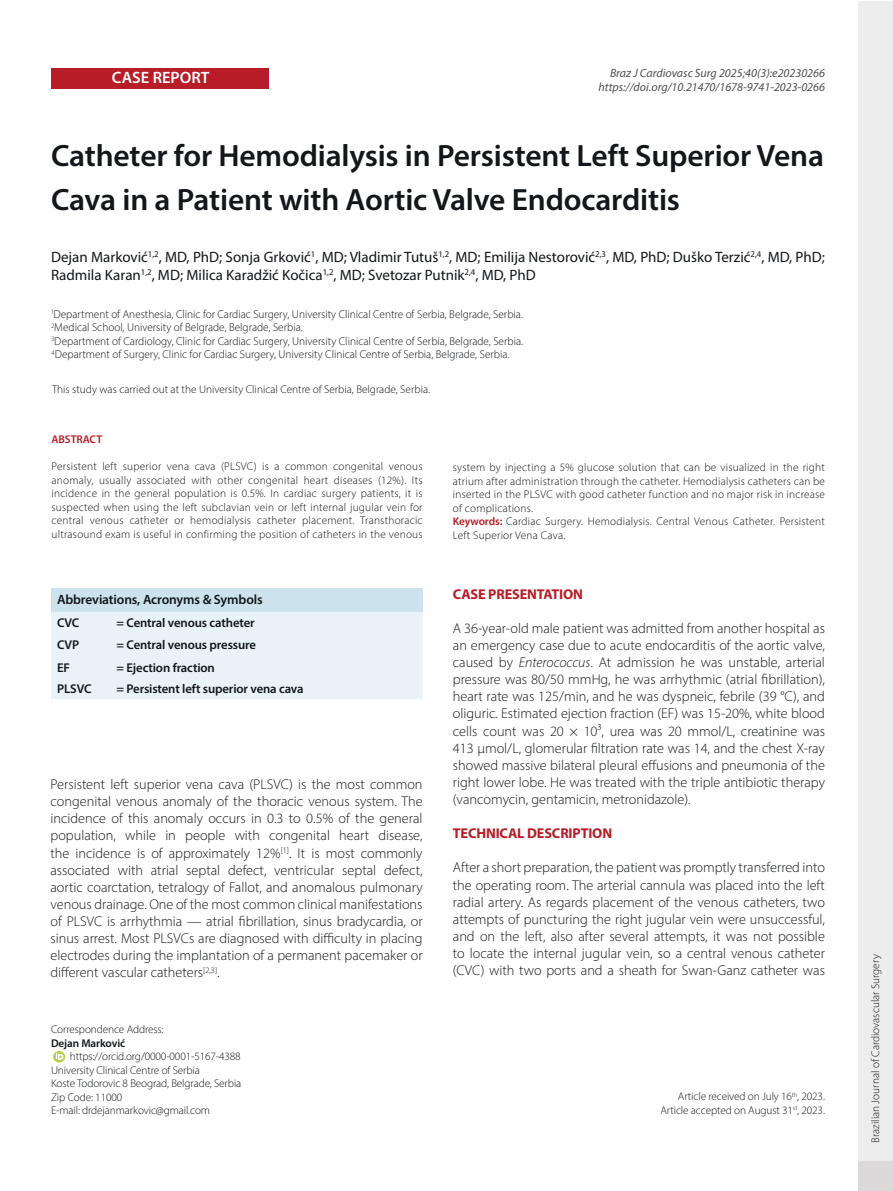
<style>
.page{position:relative;width:893px;height:1191px;background:#fff}
.page>*{position:absolute;margin:0;border:0;box-sizing:border-box;transform-origin:0 0}
.Texto__s{font:600 30.9px/43.5px "Myriad Pro";letter-spacing:-.005em;color:#13161a}
.t1{font:600 16.5px "Myriad Pro";color:#fff}
.Texto__s-2{font:15px/18px "Myriad Pro";color:#13161a}
.Texto__s-3{font:300 14.25px/17.1px "Myriad Pro";color:#13161a;text-align:justify}
.Abstract{font:700 14.25px "Myriad Pro";letter-spacing:-.01em;color:#b81c26}
.t2{font:600 13.5px "Myriad Pro";letter-spacing:-.01em;color:#13161a}
.t3{font:600 12.75px "Myriad Pro";letter-spacing:-.01em;color:#13161a}
.t4{font:italic 12px "Myriad Pro";color:#4e4f4f}
.abstract2{font:300 11.55px "Myriad Pro";color:#13161a}
.Abstract-2{font:300 11.25px/13.5px "Myriad Pro";color:#13161a;text-align:justify}
.Abstract-3{font:300 11.25px/13.5px "Myriad Pro";letter-spacing:.02em;color:#13161a}
.abstract2-2{font:300 11.25px "Myriad Pro";color:#13161a}
.t5{font:600 11.25px "Myriad Pro";letter-spacing:-.01em;color:#13161a}
.Abstract-4{font:600 11.25px "Myriad Pro";letter-spacing:-.01em;color:#b81c26}
.s1{font-weight:600;color:#b81c26}
.s2{font-style:italic}
</style>
<div class="page">
<div style="left:858px;top:1px;width:35px;height:1189px;background:#ededed"></div>
<div style="left:858px;top:1161px;width:35px;height:30px;background:#dbd9da"></div>
<div style="left:51px;top:68px;width:217px;height:20px;background:#b81c26"></div>
<svg style="left:53px;top:1051px;width:12px;height:11px"></svg>
<svg style="left:56px;top:1053px;width:7px;height:6px"></svg>
<div style="left:51px;top:588px;width:372px;height:24px;background:#cce3ed"></div>
<div style="left:51px;top:612px;width:372px;height:87px;background:#e9f3f7"></div>
<p class="t1" style="left:112px;top:67px;width:99px">CASE REPORT</p>
<p class="t4" style="left:610px;top:66px;width:216px">Braz J Cardiovasc Surg 2025;40(3):e20230266</p>
<p class="t4" style="left:599px;top:80px;width:228px">https://doi.org/10.21470/1678-9741-2023-0266</p>
<p class="Texto__s" style="left:51px;top:134px;width:774px">Catheter for Hemodialysis in Persistent Left Superior Vena<br>Cava in a Patient with Aortic Valve Endocarditis</p>
<p class="Texto__s-2" style="left:51px;top:248px;width:775px">Dejan Marković<sup>1,2</sup>, MD, PhD; Sonja Grković<sup>1</sup>, MD; Vladimir Tutuš<sup>1,2</sup>, MD; Emilija Nestorović<sup>2,3</sup>, MD, PhD; Duško Terzić<sup>2,4</sup>, MD, PhD;<br>Radmila Karan<sup>1,2</sup>, MD; Milica Karadžić Kočica<sup>1,2</sup>, MD; Svetozar Putnik<sup>2,4</sup>, MD, PhD</p>
<p class="abstract2" style="left:52px;top:307px;width:473px"><sup>1</sup>Department of Anesthesia, Clinic for Cardiac Surgery, University Clinical Centre of Serbia, Belgrade, Serbia.</p>
<p class="abstract2" style="left:52px;top:320px;width:253px"><sup>2</sup>Medical School, University of Belgrade, Belgrade, Serbia.</p>
<p class="abstract2" style="left:52px;top:334px;width:473px"><sup>3</sup>Department of Cardiology, Clinic for Cardiac Surgery, University Clinical Centre of Serbia, Belgrade, Serbia.</p>
<p class="abstract2" style="left:52px;top:347px;width:459px"><sup>4</sup>Department of Surgery, Clinic for Cardiac Surgery, University Clinical Centre of Serbia, Belgrade, Serbia.</p>
<p class="abstract2-2" style="left:52px;top:383px;width:379px">This study was carried out at the University Clinical Centre of Serbia, Belgrade, Serbia.</p>
<p class="Abstract-4" style="left:52px;top:432px;width:52px">ABSTRACT</p>
<p class="Abstract-2" style="left:52px;top:460px;width:373px">Persistent left superior vena cava (PLSVC) is a common congenital venous anomaly, usually associated with other congenital heart diseases (12%). Its incidence in the general population is 0.5%. In cardiac surgery patients, it is suspected when using the left subclavian vein or left internal jugular vein for central venous catheter or hemodialysis catheter placement. Transthoracic ultrasound exam is useful in confirming the position of catheters in the venous</p>
<p class="Abstract-2" style="left:453px;top:460px;width:374px">system by injecting a 5% glucose solution that can be visualized in the right atrium after administration through the catheter. Hemodialysis catheters can be inserted in the PLSVC with good catheter function and no major risk in increase of complications.</p>
<p class="Abstract-3" style="left:453px;top:514px;width:374px"><span class="s1">Keywords:</span> Cardiac Surgery. Hemodialysis. Central Venous Catheter. Persistent<br>Left Superior Vena Cava.</p>
<p class="t2" style="left:57px;top:591px;width:207px">Abbreviations, Acronyms &amp; Symbols</p>
<p class="t3" style="left:57px;top:615px;width:24px">CVC</p>
<p class="t3" style="left:117px;top:615px;width:140px">= Central venous catheter</p>
<p class="t3" style="left:57px;top:636px;width:24px">CVP</p>
<p class="t3" style="left:117px;top:636px;width:141px">= Central venous pressure</p>
<p class="t3" style="left:57px;top:659px;width:14px">EF</p>
<p class="t3" style="left:117px;top:659px;width:100px">= Ejection fraction</p>
<p class="t3" style="left:57px;top:681px;width:36px">PLSVC</p>
<p class="t3" style="left:117px;top:681px;width:189px">= Persistent left superior vena cava</p>
<p class="Texto__s-3" style="left:50px;top:775px;width:374px">Persistent left superior vena cava (PLSVC) is the most common congenital venous anomaly of the thoracic venous system. The incidence of this anomaly occurs in 0.3 to 0.5% of the general population, while in people with congenital heart disease, the incidence is of approximately 12%<sup>[1]</sup>. It is most commonly associated with atrial septal defect, ventricular septal defect, aortic coarctation, tetralogy of Fallot, and anomalous pulmonary venous drainage. One of the most common clinical manifestations of PLSVC is arrhythmia — atrial fibrillation, sinus bradycardia, or sinus arrest. Most PLSVCs are diagnosed with difficulty in placing electrodes during the implantation of a permanent pacemaker or different vascular catheters<sup>[2,3]</sup>.</p>
<p class="Abstract-2" style="left:51px;top:1022px;width:114px">Correspondence Address:</p>
<p class="t5" style="left:51px;top:1036px;width:76px">Dejan Marković</p>
<p class="Abstract-2" style="left:70px;top:1049px;width:172px">https://orcid.org/0000-0001-5167-4388</p>
<p class="Abstract-2" style="left:51px;top:1063px;width:150px">University Clinical Centre of Serbia</p>
<p class="Abstract-2" style="left:51px;top:1076px;width:192px">Koste Todorovic 8 Beograd, Belgrade, Serbia</p>
<p class="Abstract-2" style="left:51px;top:1090px;width:73px">Zip Code: 11000</p>
<p class="Abstract-2" style="left:51px;top:1103px;width:161px">E-mail: drdejanmarkovic@gmail.com</p>
<p class="Abstract" style="left:453px;top:584px;width:132px">CASE PRESENTATION</p>
<p class="Texto__s-3" style="left:453px;top:619px;width:374px">A 36-year-old male patient was admitted from another hospital as an emergency case due to acute endocarditis of the aortic valve, caused by <span class="s2">Enterococcus</span>. At admission he was unstable, arterial pressure was 80/50 mmHg, he was arrhythmic (atrial fibrillation), heart rate was 125/min, and he was dyspneic, febrile (39 °C), and oliguric. Estimated ejection fraction (EF) was 15-20%, white blood cells count was 20 × 10³, urea was 20 mmol/L, creatinine was 413 µmol/L, glomerular filtration rate was 14, and the chest X-ray showed massive bilateral pleural effusions and pneumonia of the right lower lobe. He was treated with the triple antibiotic therapy (vancomycin, gentamicin, metronidazole).</p>
<p class="Abstract" style="left:453px;top:824px;width:161px">TECHNICAL DESCRIPTION</p>
<p class="Texto__s-3" style="left:453px;top:859px;width:374px">After a short preparation, the patient was promptly transferred into the operating room. The arterial cannula was placed into the left radial artery. As regards placement of the venous catheters, two attempts of puncturing the right jugular vein were unsuccessful, and on the left, also after several attempts, it was not possible to locate the internal jugular vein, so a central venous catheter (CVC) with two ports and a sheath for Swan-Ganz catheter was</p>
<p class="Abstract-2" style="left:678px;top:1089px;width:149px">Article received on July 16<sup>th</sup>, 2023.</p>
<p class="Abstract-2" style="left:660px;top:1103px;width:166px">Article accepted on August 31<sup>st</sup>, 2023.</p>
<p class="Abstract-2" style="left:869px;top:1142px;width:190px;rotate:-90deg">Brazilian Journal of Cardiovascular Surgery</p>
</div>
